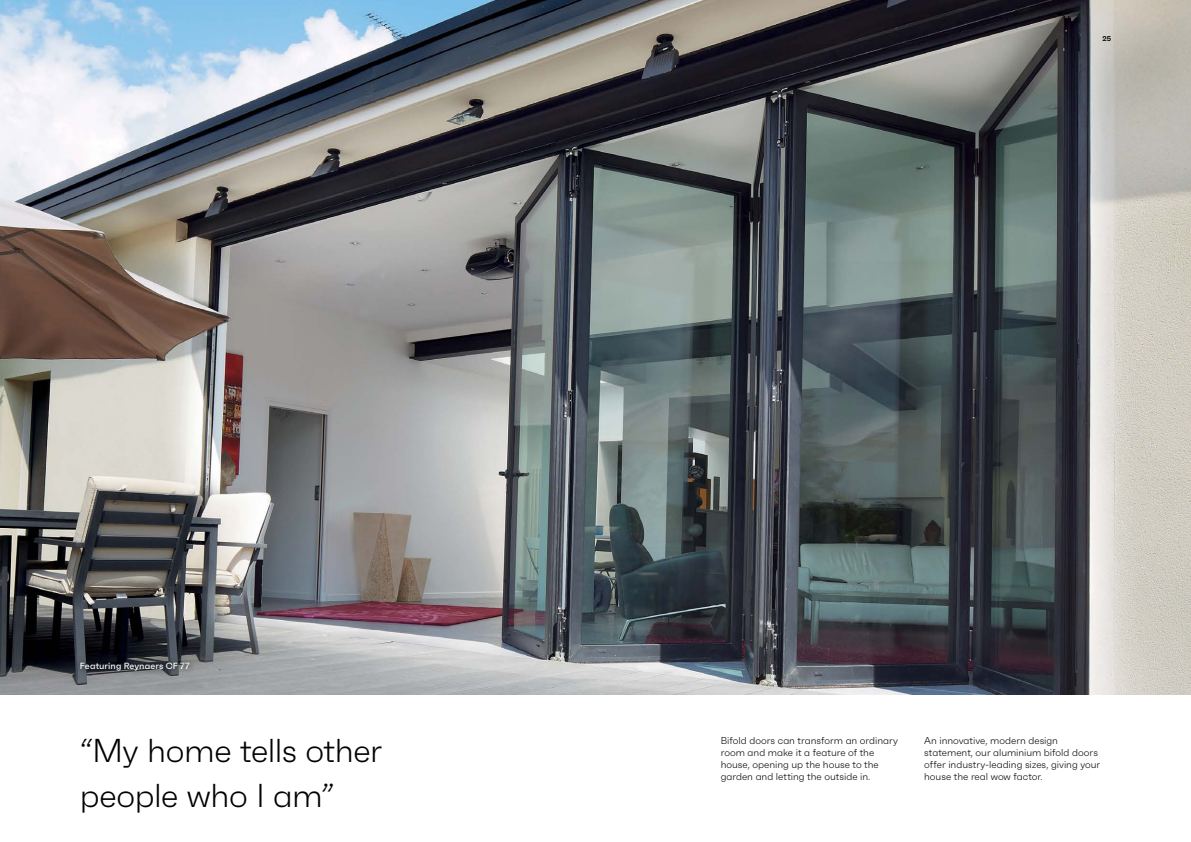
<style>
.page{position:relative;width:1191px;height:842px;background:#fff}
.page>*{position:absolute;margin:0;border:0;box-sizing:border-box;transform-origin:0 0}
.t1{font:300 33.1px/44.1px "Faktum";letter-spacing:-.015em;color:#000}
.t2{font:300 10px/12px "Faktum";color:#000}
.t3{font:500 9px "Faktum";letter-spacing:.01em;color:#fff}
.t4{font:600 7px "Faktum";color:#000}
</style>
<div class="page">
<img style="left:0;top:0;width:1191px;height:694px">
<svg style="left:74px;top:656px;width:121px;height:21px;background:#494c52"></svg>
<p class="t3" style="left:80px;top:660px;width:111px">Featuring Reynaers CF 77</p>
<h1 class="t1" style="left:80px;top:729px;width:304px">“My home tells other people who I am”</h1>
<p class="t4" style="left:1102px;top:34px;width:10px">25</p>
<p class="t2" style="left:720px;top:734px;width:179px">Bifold doors can transform an ordinary room and make it a feature of the house, opening up the house to the garden and letting the outside in.</p>
<p class="t2" style="left:924px;top:734px;width:177px">An innovative, modern design statement, our aluminium bifold doors offer industry-leading sizes, giving your house the real wow factor.</p>
</div>
